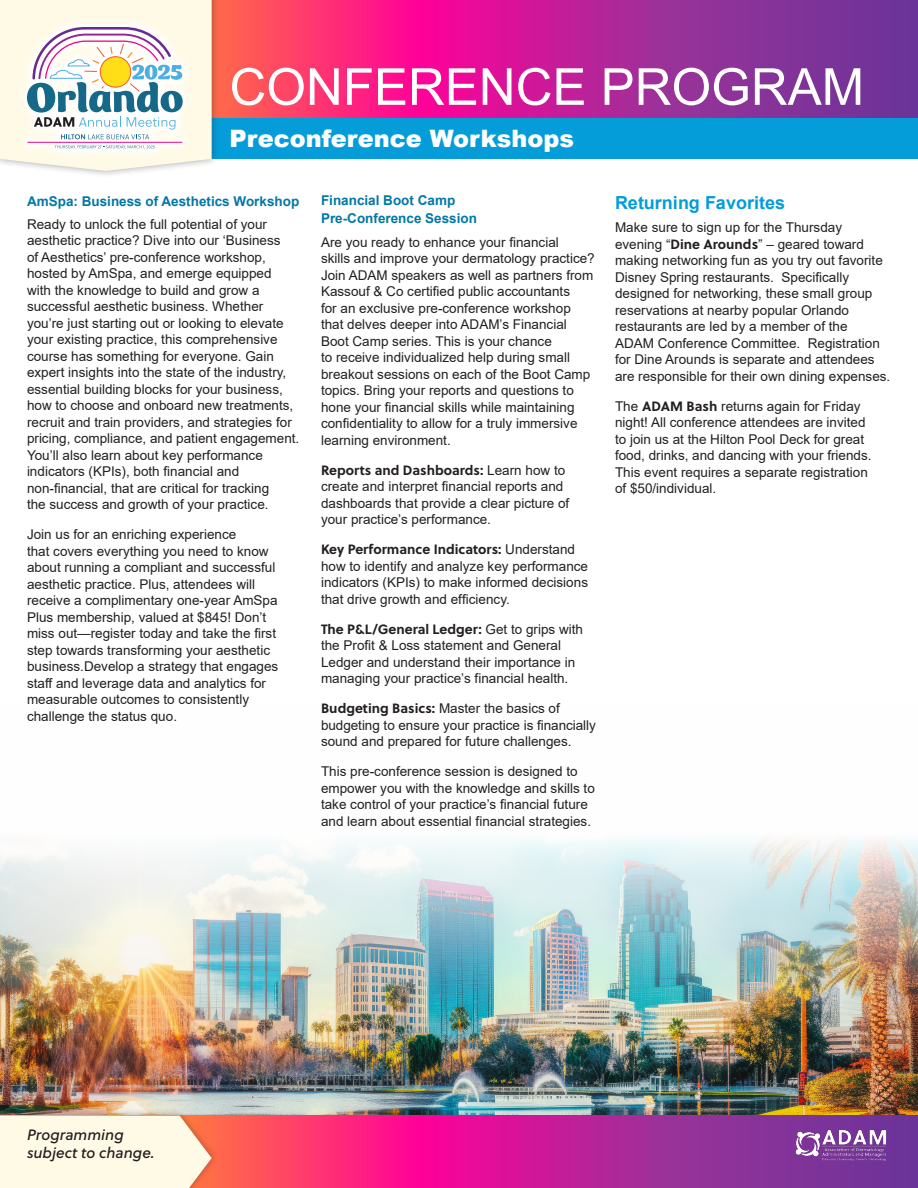
<style>
.page{position:relative;width:918px;height:1188px;background:#fff}
.page>*{position:absolute;margin:0;border:0;box-sizing:border-box;transform-origin:0 0}
.TOC_Article{font:51px "Arial";color:#fff}
.TOC_Article-2{font:900 24px "Arial";color:#fff}
.Body_Subhead{font:700 18px "Arial";color:#049dd9}
.TOC_Article-3{font:italic 15px/18px "Soleil Bk";color:#231f20}
.Body{font:13.5px/16.5px "Arial";color:#231f20}
.Body_subhead_2{font:700 13.5px/18px "Arial";color:#0378a6}
.s1{font-family:"Soleil";font-weight:700}
</style>
<div class="page">
<img style="left:0;top:840px;width:918px;height:276px">
<svg style="left:219px;top:0;width:699px;height:119px;background:#be2b8e"></svg>
<div style="left:0;top:119px;width:918px;height:40px;background:#049dd9"></div>
<div style="left:0;top:0;width:219px;height:178px;background:#231f20;opacity:.4"></div>
<svg style="left:0;top:0;width:212px;height:171px"></svg>
<svg style="left:218px;top:1116px;width:700px;height:72px;background:#c6298c"></svg>
<div style="left:0;top:1108px;width:218px;height:80px;background:#231f20;opacity:.4"></div>
<svg style="left:0;top:1116px;width:212px;height:72px;background:#fef0da"></svg>
<img style="left:791px;top:1125px;width:100px;height:39px">
<p class="TOC_Article" style="left:230px;top:52px;width:636px">CONFERENCE PROGRAM</p>
<p class="TOC_Article-2" style="left:230px;top:121px;width:346px">Preconference Workshops</p>
<p class="Body_subhead_2" style="left:27px;top:192px;width:274px">AmSpa: Business of Aesthetics Workshop</p>
<p class="Body" style="left:27px;top:216px;width:274px">Ready to unlock the full potential of your aesthetic practice? Dive into our ‘Business<br>of Aesthetics’ pre-conference workshop, hosted by AmSpa, and emerge equipped<br>with the knowledge to build and grow a successful aesthetic business. Whether you’re just starting out or looking to elevate your existing practice, this comprehensive course has something for everyone. Gain expert insights into the state of the industry, essential building blocks for your business, how to choose and onboard new treatments, recruit and train providers, and strategies for pricing, compliance, and patient engagement.<br>You’ll also learn about key performance indicators (KPIs), both financial and non-financial, that are critical for tracking<br>the success and growth of your practice.</p>
<p class="Body" style="left:27px;top:526px;width:253px">Join us for an enriching experience<br>that covers everything you need to know about running a compliant and successful aesthetic practice. Plus, attendees will receive a complimentary one-year AmSpa Plus membership, valued at $845! Don’t miss out—register today and take the first step towards transforming your aesthetic business.Develop a strategy that engages staff and leverage data and analytics for measurable outcomes to consistently challenge the status quo.</p>
<p class="Body_subhead_2" style="left:321px;top:192px;width:158px">Financial Boot Camp<br>Pre-Conference Session</p>
<p class="Body" style="left:321px;top:234px;width:275px">Are you ready to enhance your financial<br>skills and improve your dermatology practice?<br>Join ADAM speakers as well as partners from Kassouf &amp; Co certified public accountants<br>for an exclusive pre-conference workshop that delves deeper into ADAM’s Financial Boot Camp series. This is your chance<br>to receive individualized help during small breakout sessions on each of the Boot Camp topics. Bring your reports and questions to hone your financial skills while maintaining confidentiality to allow for a truly immersive learning environment.</p>
<p class="Body" style="left:321px;top:462px;width:250px"><span class="s1">Reports and Dashboards:</span> Learn how to create and interpret financial reports and dashboards that provide a clear picture of your practice’s performance.</p>
<p class="Body" style="left:321px;top:541px;width:269px"><span class="s1">Key Performance Indicators:</span> Understand how to identify and analyze key performance indicators (KPIs) to make informed decisions that drive growth and efficiency.</p>
<p class="Body" style="left:321px;top:621px;width:264px"><span class="s1">The P&amp;L/General Ledger:</span> Get to grips with the Profit &amp; Loss statement and General Ledger and understand their importance in managing your practice’s financial health.</p>
<p class="Body" style="left:321px;top:700px;width:276px"><span class="s1">Budgeting Basics:</span> Master the basics of budgeting to ensure your practice is financially sound and prepared for future challenges.</p>
<p class="Body" style="left:321px;top:763px;width:275px">This pre-conference session is designed to empower you with the knowledge and skills to take control of your practice’s financial future and learn about essential financial strategies.</p>
<p class="Body_Subhead" style="left:615px;top:190px;width:172px">Returning Favorites</p>
<p class="Body" style="left:615px;top:219px;width:277px">Make sure to sign up for the Thursday evening “<span class="s1">Dine Arounds</span>” – geared toward making networking fun as you try out favorite Disney Spring restaurants. Specifically designed for networking, these small group reservations at nearby popular Orlando restaurants are led by a member of the<br>ADAM Conference Committee. Registration for Dine Arounds is separate and attendees are responsible for their own dining expenses.</p>
<p class="Body" style="left:615px;top:397px;width:258px">The <span class="s1">ADAM Bash</span> returns again for Friday night! All conference attendees are invited to join us at the Hilton Pool Deck for great food, drinks, and dancing with your friends.<br>This event requires a separate registration of $50/individual.</p>
<p class="TOC_Article-3" style="left:27px;top:1126px;width:129px">Programming subject to change.</p>
</div>
